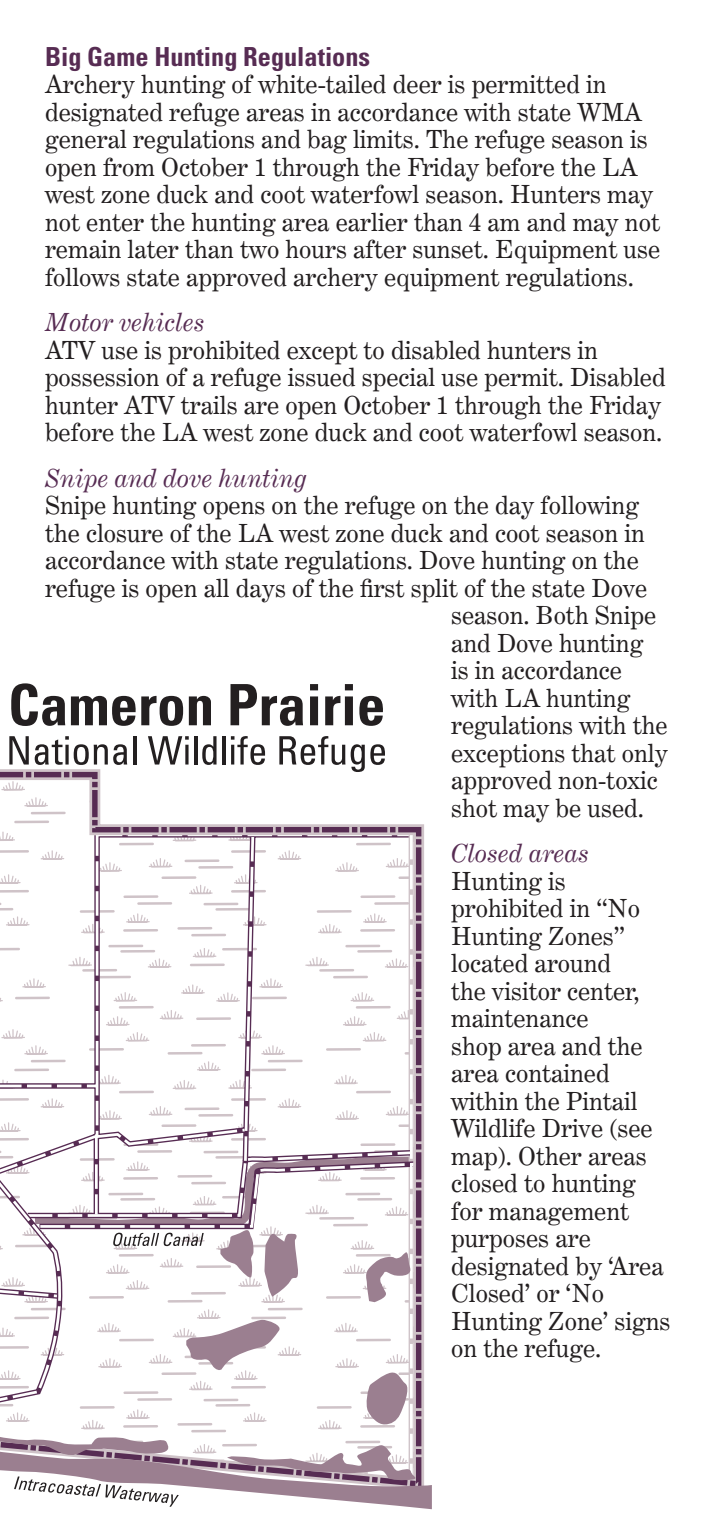
<style>
.page{position:relative;width:720px;height:1530px;background:#fff}
.page>*{position:absolute;margin:0;border:0;box-sizing:border-box;transform-origin:0 0}
.t1{font:700 condensed 26.25px "Univers";color:#572c53}
.t2{font:25px/27.5px "Century Expanded BT";color:#231f20}
.t3{font:italic 25px "Century Expanded BT";color:#572c53}
</style>
<div class="page">
<svg style="left:0;top:683px;width:424px;height:451px"></svg>
<svg style="left:0;top:1134px;width:432px;height:375px"></svg>
<svg style="left:94px;top:834px;width:162px;height:383px"></svg>
<p class="t1" style="left:45px;top:40px;width:327px">Big Game Hunting Regulations</p>
<p class="t2" style="left:45px;top:70px;width:617px">Archery hunting of white-tailed deer is permitted in designated refuge areas in accordance with state WMA general regulations and bag limits. The refuge season is open from October 1 through the Friday before the LA west zone duck and coot waterfowl season. Hunters may not enter the hunting area earlier than 4 am and may not remain later than two hours after sunset. Equipment use follows state approved archery equipment regulations.</p>
<p class="t3" style="left:45px;top:307px;width:161px">Motor vehicles</p>
<p class="t2" style="left:45px;top:336px;width:622px">ATV use is prohibited except to disabled hunters in possession of a refuge issued special use permit. Disabled hunter ATV trails are open October 1 through the Friday before the LA west zone duck and coot waterfowl season.</p>
<p class="t3" style="left:45px;top:463px;width:263px">Snipe and dove hunting</p>
<p class="t2" style="left:45px;top:491px;width:596px">Snipe hunting opens on the refuge on the day following</p>
<p class="t2" style="left:45px;top:519px;width:601px">the closure of the LA west zone duck and coot season in</p>
<p class="t2" style="left:45px;top:546px;width:595px">accordance with state regulations. Dove hunting on the</p>
<p class="t2" style="left:45px;top:574px;width:604px">refuge is open all days of the first split of the state Dove</p>
<p class="t2" style="left:451px;top:601px;width:207px">season. Both Snipe</p>
<p class="t2" style="left:451px;top:629px;width:194px">and Dove hunting</p>
<p class="t2" style="left:451px;top:656px;width:172px">is in accordance</p>
<p class="t2" style="left:451px;top:684px;width:181px">with LA hunting</p>
<p class="t2" style="left:451px;top:711px;width:218px">regulations with the</p>
<p class="t2" style="left:451px;top:739px;width:218px">exceptions that only</p>
<p class="t2" style="left:451px;top:766px;width:208px">approved non-toxic</p>
<p class="t2" style="left:451px;top:794px;width:194px">shot may be used.</p>
<p class="t3" style="left:451px;top:838px;width:139px">Closed areas</p>
<p class="t2" style="left:451px;top:867px;width:221px">Hunting is prohibited in “No<br>Hunting Zones” located around<br>the visitor center, maintenance<br>shop area and the area contained within the Pintail<br>Wildlife Drive (see map). Other areas closed to hunting for management purposes are designated by ‘Area<br>Closed’ or ‘No<br>Hunting Zone’ signs on the refuge.</p>
</div>
